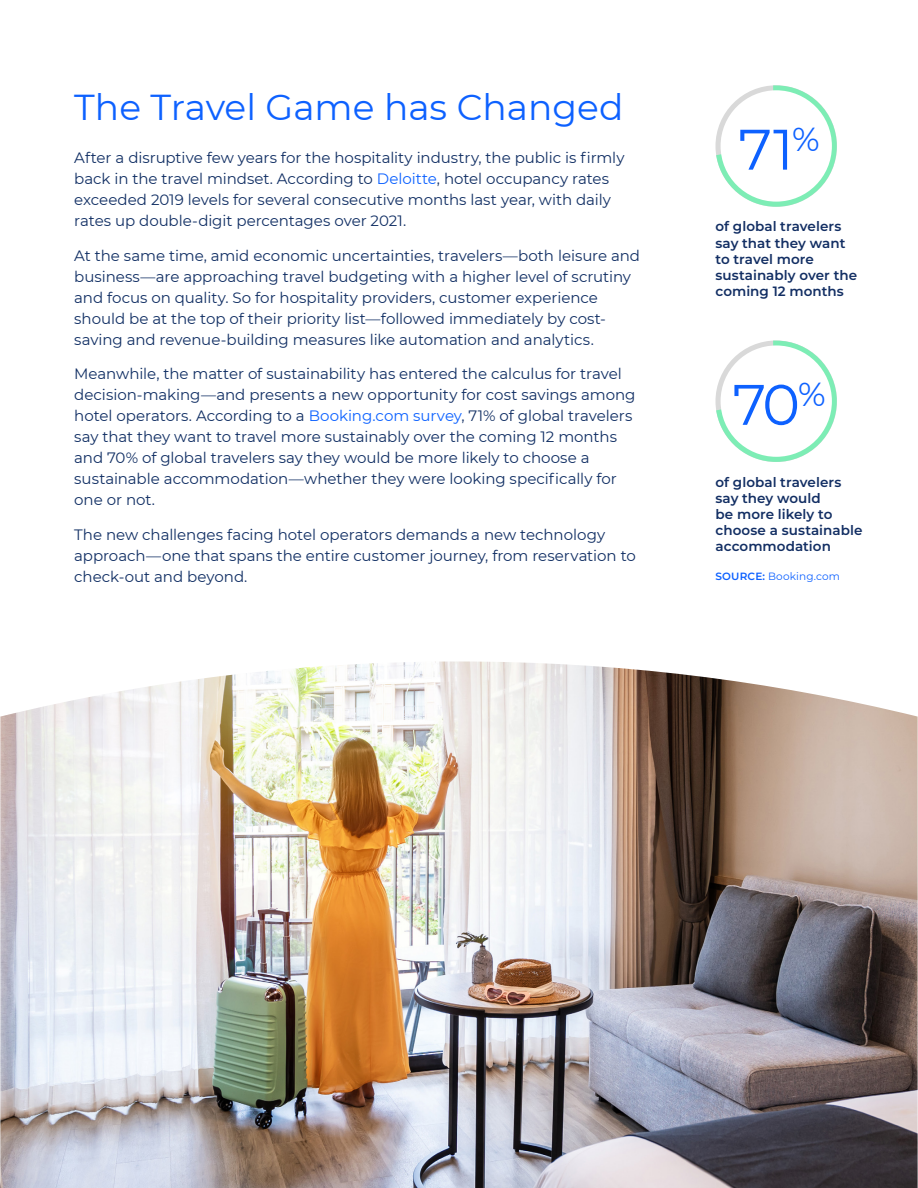
<style>
.page{position:relative;width:918px;height:1188px;background:#fff}
.page>*{position:absolute;margin:0;border:0;box-sizing:border-box;transform-origin:0 0}
.t1{font:57px "Montserrat";color:#0d61ff}
.t2{font:36px "Montserrat";color:#0d61ff}
.t3{font:15px/21px "Montserrat";letter-spacing:-.005em;color:#112f64}
.t4{font:100 13.5px/16.2px "Montserrat";letter-spacing:.005em;color:#122e63}
.t5{font:10.5px "Montserrat";letter-spacing:.015em;color:#0d61ff}
.s1{color:#0d62ff}
.s2{font-weight:100}
</style>
<div class="page">
<img style="left:0;top:662px;width:918px;height:526px">
<svg style="left:715px;top:344px;width:122px;height:118px"></svg>
<svg style="left:715px;top:88px;width:122px;height:119px"></svg>
<div style="left:721px;top:345px;width:111px;height:112px;background:#fff;border-radius:50%"></div>
<div style="left:721px;top:90px;width:111px;height:112px;background:#fff;border-radius:50%"></div>
<p class="t2" style="left:74px;top:82px;width:551px">The Travel Game has Changed</p>
<p class="t3" style="left:74px;top:147px;width:552px">After a disruptive few years for the hospitality industry, the public is firmly back in the travel mindset. According to <span class="s1">Deloitte</span>, hotel occupancy rates exceeded 2019 levels for several consecutive months last year, with daily rates up double-digit percentages over 2021.</p>
<p class="t3" style="left:74px;top:244px;width:567px">At the same time, amid economic uncertainties, travelers—both leisure and business—are approaching travel budgeting with a higher level of scrutiny and focus on quality. So for hospitality providers, customer experience should be at the top of their priority list—followed immediately by cost&shy;saving and revenue-building measures like automation and analytics.</p>
<p class="t3" style="left:74px;top:363px;width:563px">Meanwhile, the matter of sustainability has entered the calculus for travel decision-making—and presents a new opportunity for cost savings among hotel operators. According to a <span class="s1">Booking.com survey</span>, 71% of global travelers say that they want to travel more sustainably over the coming 12 months and 70% of global travelers say they would be more likely to choose a sustainable accommodation—whether they were looking specifically for one or not.</p>
<p class="t3" style="left:74px;top:523px;width:563px">The new challenges facing hotel operators demands a new technology approach—one that spans the entire customer journey, from reservation to check-out and beyond.</p>
<p class="t1" style="left:739px;top:110px;width:83px">71<sup>%</sup></p>
<p class="t4" style="left:716px;top:218px;width:143px">of global travelers say that they want to travel more sustainably over the coming 12 months</p>
<p class="t1" style="left:733px;top:365px;width:94px">70<sup>%</sup></p>
<p class="t4" style="left:716px;top:473px;width:148px">of global travelers say they would<br>be more likely to choose a sustainable accommodation</p>
<p class="t5" style="left:716px;top:569px;width:126px"><span class="s2">SOURCE:</span> Booking.com</p>
</div>
